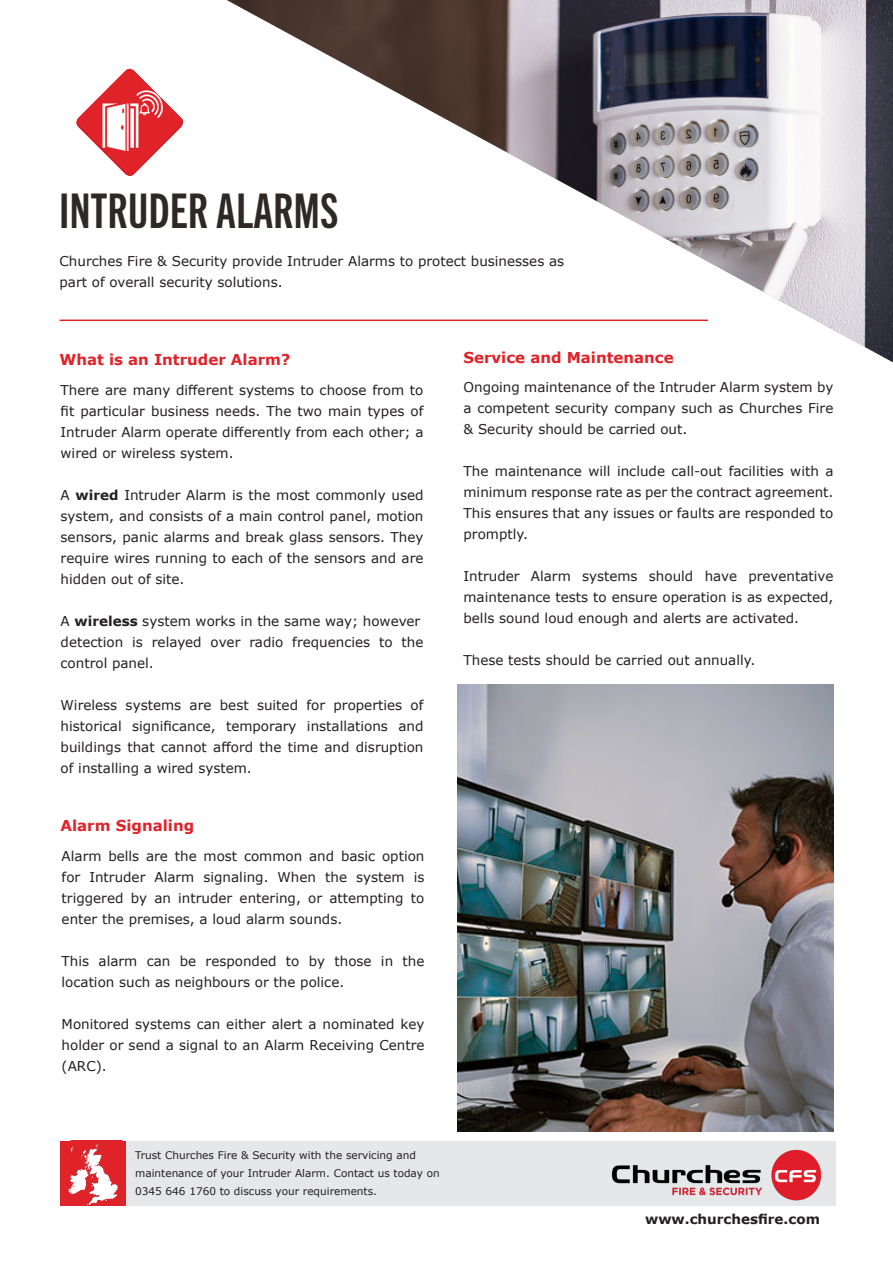
<style>
.page{position:relative;width:893px;height:1263px;background:#fff}
.page>*{position:absolute;margin:0;border:0;box-sizing:border-box;transform-origin:0 0}
.t1{font:48px "Trade Gothic Next LT Pro Bd Cm";letter-spacing:.01em;color:#2e2926}
.t2{font:700 15px "Verdana";color:#e02229}
.t3{font:13.5px/21px "Verdana";color:#231f20;text-align:justify}
.t4{font:700 13.5px "Verdana";color:#231f20}
.t5{font:10.5px "Verdana";color:#231f20}
.s1{font-weight:700}
</style>
<div class="page">
<img style="left:227px;top:0;width:666px;height:362px">
<hr style="left:60px;top:320px;width:648px;height:1px;background:#e02229">
<div style="left:126px;top:1141px;width:710px;height:65px;background:#e6e7e9"></div>
<img style="left:611px;top:1149px;width:211px;height:52px">
<img style="left:457px;top:685px;width:376px;height:446px">
<img style="left:76px;top:69px;width:107px;height:106px">
<div style="left:61px;top:1141px;width:64px;height:64px;background:#e02229"></div>
<img style="left:68px;top:1143px;width:58px;height:62px">
<p class="t1" style="left:60px;top:179px;width:280px">INTRUDER ALARMS</p>
<p class="t3" style="left:60px;top:251px;width:506px">Churches Fire &amp; Security provide Intruder Alarms to protect businesses as</p>
<p class="t3" style="left:60px;top:272px;width:225px">part of overall security solutions.</p>
<p class="t2" style="left:60px;top:349px;width:232px">What is an Intruder Alarm?</p>
<p class="t3" style="left:61px;top:379px;width:364px">There are many different systems to choose from to fit particular business needs. The two main types of Intruder Alarm operate differently from each other; a wired or wireless system.</p>
<p class="t3" style="left:61px;top:484px;width:364px">A <span class="s1">wired</span> Intruder Alarm is the most commonly used system, and consists of a main control panel, motion sensors, panic alarms and break glass sensors. They require wires running to each of the sensors and are hidden out of site.</p>
<p class="t3" style="left:61px;top:610px;width:361px">A <span class="s1">wireless</span> system works in the same way; however</p>
<p class="t3" style="left:61px;top:631px;width:364px">detection is relayed over radio frequencies to the control panel.</p>
<p class="t3" style="left:61px;top:694px;width:364px">Wireless systems are best suited for properties of historical significance, temporary installations and buildings that cannot afford the time and disruption of installing a wired system.</p>
<p class="t2" style="left:61px;top:815px;width:135px">Alarm Signaling</p>
<p class="t3" style="left:62px;top:845px;width:364px">Alarm bells are the most common and basic option for Intruder Alarm signaling. When the system is triggered by an intruder entering, or attempting to enter the premises, a loud alarm sounds.</p>
<p class="t3" style="left:62px;top:950px;width:364px">This alarm can be responded to by those in the location such as neighbours or the police.</p>
<p class="t3" style="left:62px;top:1013px;width:364px">Monitored systems can either alert a nominated key holder or send a signal to an Alarm Receiving Centre (ARC).</p>
<p class="t2" style="left:463px;top:346px;width:212px">Service and Maintenance</p>
<p class="t3" style="left:463px;top:376px;width:371px">Ongoing maintenance of the Intruder Alarm system by a competent security company such as Churches Fire &amp; Security should be carried out.</p>
<p class="t3" style="left:463px;top:460px;width:371px">The maintenance will include call-out facilities with a minimum response rate as per the contract agreement.<br>This ensures that any issues or faults are responded to promptly.</p>
<p class="t3" style="left:463px;top:565px;width:371px">Intruder Alarm systems should have preventative maintenance tests to ensure operation is as expected, bells sound loud enough and alerts are activated.</p>
<p class="t3" style="left:463px;top:649px;width:293px">These tests should be carried out annually.</p>
<p class="t5" style="left:135px;top:1148px;width:282px">Trust Churches Fire &amp; Security with the servicing and</p>
<p class="t5" style="left:135px;top:1166px;width:306px">maintenance of your Intruder Alarm. Contact us today on</p>
<p class="t5" style="left:135px;top:1184px;width:243px">0345 646 1760 to discuss your requirements.</p>
<p class="t4" style="left:645px;top:1210px;width:176px">www.churchesfire.com</p>
</div>
